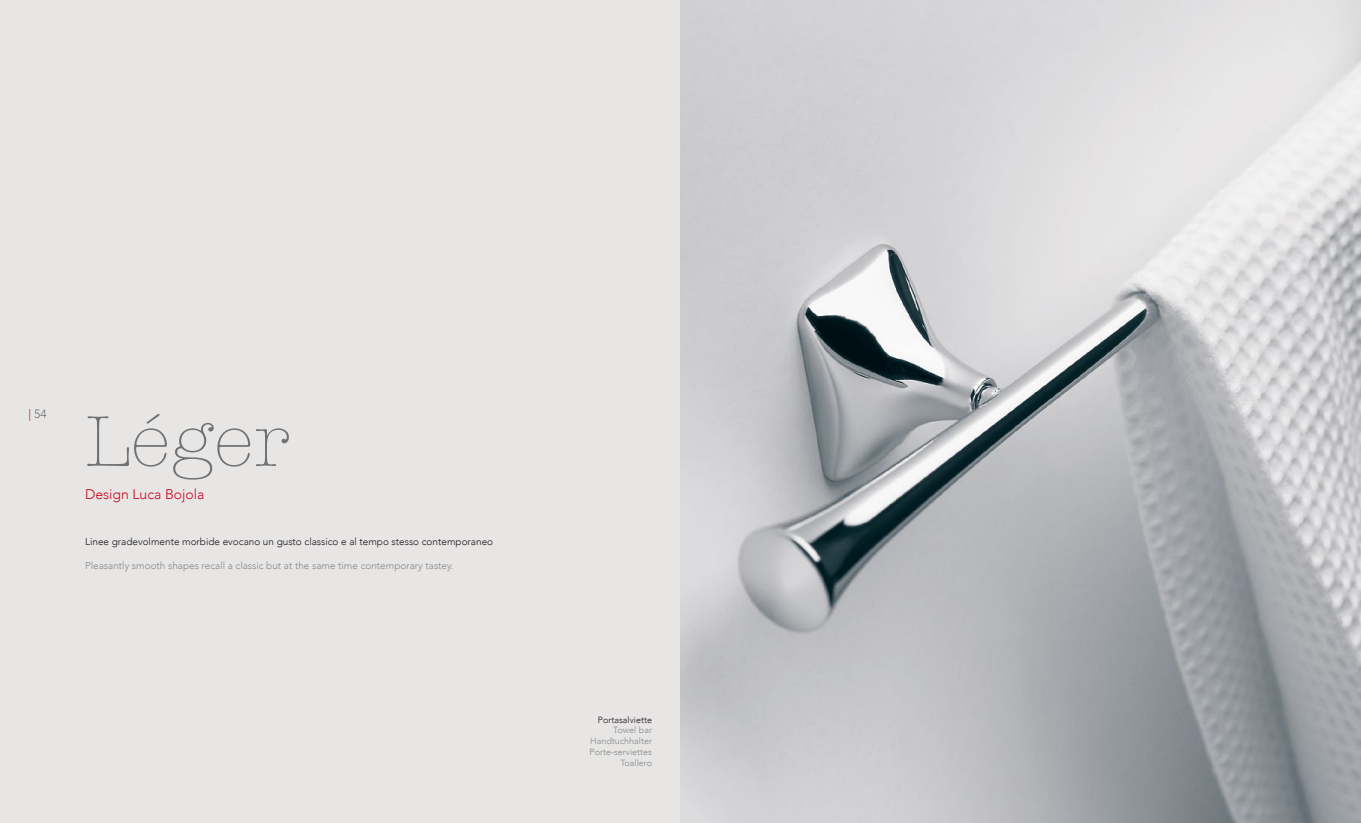
<style>
.page{position:relative;width:1361px;height:823px;background:#fff}
.page>*{position:absolute;margin:0;border:0;box-sizing:border-box;transform-origin:0 0}
.t1{font:300 72px "American Typewriter";color:#707172}
.t2{font:300 14px "Avenir";color:#cd071e}
.t3{font:300 12px "Avenir";color:#707172}
.t4{font:300 10px "Avenir";color:#1a171c}
.t5{font:300 10px "Avenir";color:#87888a}
.t6{font:300 9px/10.9px "Avenir";color:#87888a;text-align:right}
.t7{font:300 9px "Avenir";color:#1a171c}
.s1{color:#cd071e}
</style>
<div class="page">
<div style="left:0;top:0;width:1361px;height:822px;background:#e7e6e5"></div>
<img style="left:680px;top:0;width:681px;height:822px">
<p class="t3" style="left:28px;top:406px;width:20px"><span class="s1">|</span> 54</p>
<h1 class="t1" style="left:85px;top:401px;width:207px">Léger</h1>
<h2 class="t2" style="left:85px;top:486px;width:121px">Design Luca Bojola</h2>
<p class="t4" style="left:85px;top:535px;width:410px">Linee gradevolmente morbide evocano un gusto classico e al tempo stesso contemporaneo</p>
<p class="t5" style="left:85px;top:559px;width:370px">Pleasantly smooth shapes recall a classic but at the same time contemporary tastey.</p>
<p class="t7" style="left:598px;top:713px;width:56px">Portasalviette</p>
<p class="t6" style="left:589px;top:724px;width:64px">Towel bar<br>Handtuchhalter<br>Porte-serviettes<br>Toallero</p>
</div>
